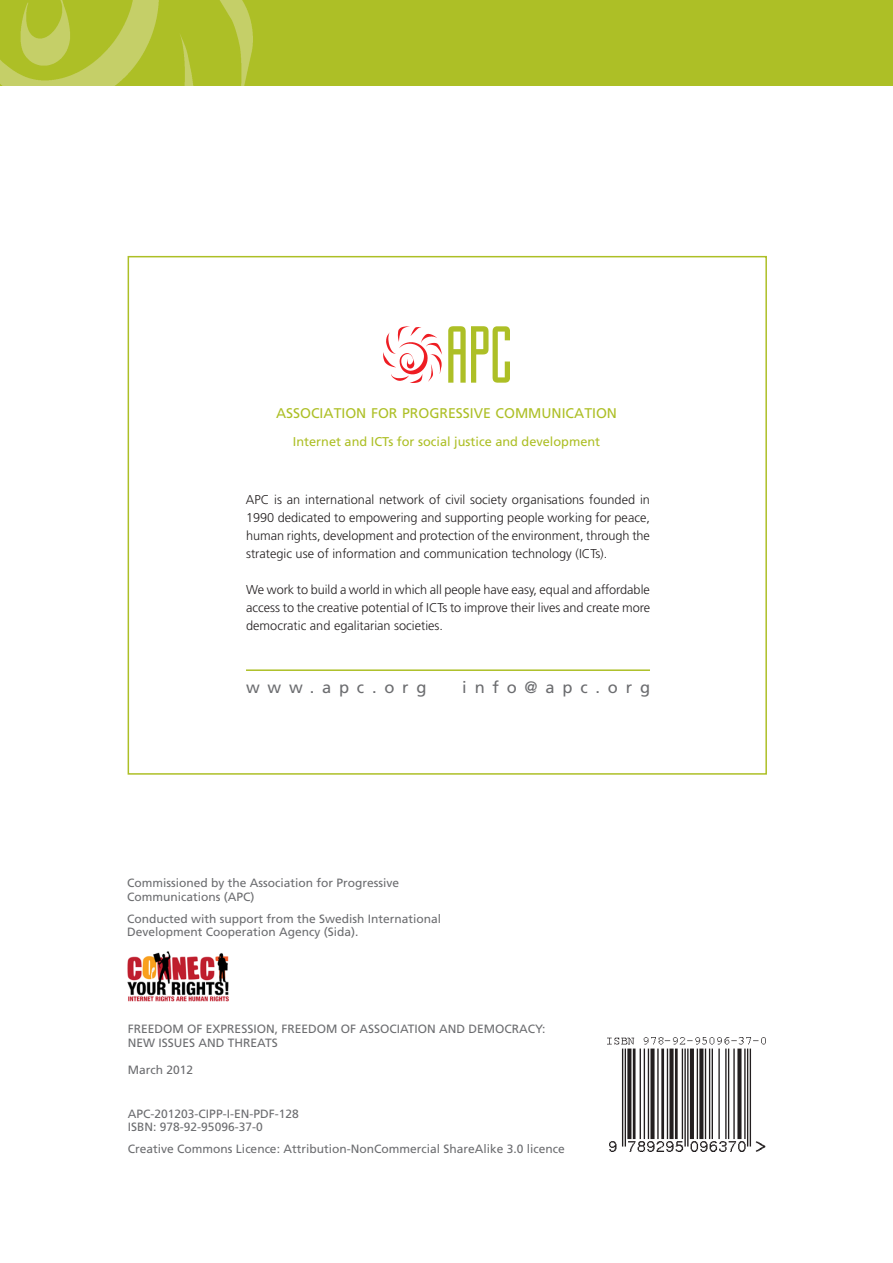
<style>
.page{position:relative;width:893px;height:1263px;background:#fff}
.page>*{position:absolute;margin:0;border:0;box-sizing:border-box;transform-origin:0 0}
.t1{font:16.5px "Frutiger LT Std";letter-spacing:.47em;color:#6c6d70}
.t2{font:14.1px "Frutiger LT Std Roman SC850";color:#adbf26}
.txt{font:300 12.75px/18px "Frutiger LT Std";color:#231f20;text-align:justify}
.t3{font:12.75px "Frutiger LT Std";color:#adbf26}
.t4{font:12px/13.5px "Frutiger LT Std";color:#6c6d70}
</style>
<div class="page">
<div style="left:0;top:0;width:893px;height:85px;background:#adbf26"></div>
<hr style="left:246px;top:669px;width:404px;height:2px;background:#adbf26">
<div style="left:128px;top:256px;width:639px;height:519px;border:2px solid #adbf26"></div>
<img style="left:383px;top:327px;width:59px;height:56px">
<img style="left:448px;top:327px;width:62px;height:56px">
<img style="left:0;top:0;width:253px;height:85px">
<img style="left:127px;top:951px;width:102px;height:51px">
<img style="left:607px;top:1038px;width:158px;height:114px">
<p class="t2" style="left:276px;top:405px;width:343px">ASSOCIATION FOR PROGRESSIVE COMMUNICATION</p>
<p class="t3" style="left:293px;top:434px;width:309px">Internet and ICTs for social justice and development</p>
<p class="txt" style="left:246px;top:491px;width:406px">APC is an international network of civil society organisations founded in 1990 dedicated to empowering and supporting people working for peace, human rights, development and protection of the environment, through the strategic use of information and communication technology (ICTs).</p>
<p class="txt" style="left:246px;top:581px;width:406px">We work to build a world in which all people have easy, equal and affordable access to the creative potential of ICTs to improve their lives and create more democratic and egalitarian societies.</p>
<p class="t1" style="left:246px;top:678px;width:182px">www.apc.org</p>
<p class="t1" style="left:462px;top:678px;width:189px">info@apc.org</p>
<p class="t4" style="left:127px;top:876px;width:274px">Commissioned by the Association for Progressive<br>Communications (APC)</p>
<p class="t4" style="left:127px;top:912px;width:316px">Conducted with support from the Swedish International<br>Development Cooperation Agency (Sida).</p>
<p class="t4" style="left:128px;top:1022px;width:419px">FREEDOM OF EXPRESSION, FREEDOM OF ASSOCIATION AND DEMOCRACY:<br>NEW ISSUES AND THREATS</p>
<p class="t4" style="left:128px;top:1063px;width:67px">March 2012</p>
<p class="t4" style="left:128px;top:1107px;width:172px">APC-201203-CIPP-I-EN-PDF-128<br>ISBN: 978-92-95096-37-0</p>
<p class="t4" style="left:128px;top:1142px;width:438px">Creative Commons Licence: Attribution-NonCommercial ShareAlike 3.0 licence</p>
</div>
